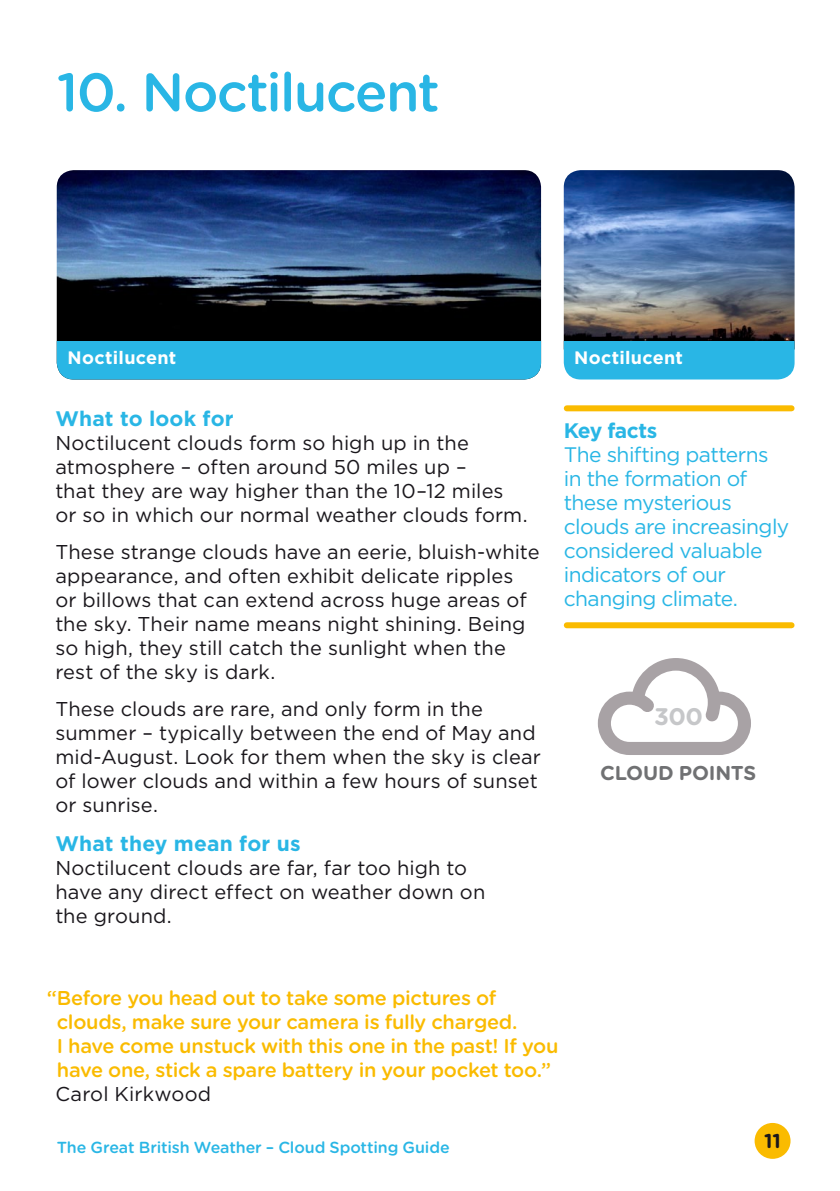
<style>
.page{position:relative;width:840px;height:1191px;background:#fff}
.page>*{position:absolute;margin:0;border:0;box-sizing:border-box;transform-origin:0 0}
.t1{font:500 54px "Gotham Rounded";letter-spacing:-.03em;color:#29b6e5}
.t2{font:700 24px "Gotham Rounded";color:#c6c7c9}
.t3{font:21px/24px "Gotham";letter-spacing:-.03em;color:#29b6e5}
.t4{font:700 21px "Gotham";letter-spacing:.005em;color:#29b6e5}
.t5{font:700 21px "Gotham";letter-spacing:-.025em;color:#29b6e5}
.t6{font:20px/24px "Gotham";letter-spacing:.005em;color:#1a171c}
.t7{font:500 20px/24px "Gotham Rounded";letter-spacing:-.015em;color:#fabb00}
.t8{font:700 20px "Gotham Rounded";letter-spacing:-.01em;color:#707173}
.t9{font:700 20px "Gotham Rounded";color:#1a171c}
.t10{font:700 18px "Gotham";letter-spacing:.015em;color:#fff}
.t11{font:500 16px "Gotham Rounded";letter-spacing:-.01em;color:#29b6e5}
</style>
<div class="page">
<div style="left:754px;top:1123px;width:36px;height:35px;background:#fabb00;border-radius:50%"></div>
<img style="left:57px;top:170px;width:483px;height:171px">
<img style="left:563px;top:170px;width:231px;height:171px">
<div style="left:566px;top:405px;width:225px;height:6px;background:#fabb00"></div>
<div style="left:566px;top:622px;width:225px;height:6px;background:#fabb00"></div>
<svg style="left:597px;top:658px;width:153px;height:97px"></svg>
<div style="left:563px;top:341px;width:231px;height:38px;background:#29b6e5"></div>
<div style="left:57px;top:341px;width:483px;height:38px;background:#29b6e5"></div>
<h1 class="t1" style="left:57px;top:54px;width:384px">10. Noctilucent</h1>
<p class="t10" style="left:68px;top:347px;width:110px">Noctilucent</p>
<p class="t10" style="left:574px;top:347px;width:110px">Noctilucent</p>
<p class="t4" style="left:55px;top:406px;width:180px">What to look for</p>
<p class="t6" style="left:55px;top:430px;width:473px">Noctilucent clouds form so high up in the atmosphere – often around 50 miles up –<br>that they are way higher than the 10–12 miles or so in which our normal weather clouds form.</p>
<p class="t6" style="left:55px;top:539px;width:485px">These strange clouds have an eerie, bluish-white appearance, and often exhibit delicate ripples<br>or billows that can extend across huge areas of the sky. Their name means night shining. Being so high, they still catch the sunlight when the rest of the sky is dark.</p>
<p class="t6" style="left:55px;top:696px;width:487px">These clouds are rare, and only form in the summer – typically between the end of May and mid-August. Look for them when the sky is clear of lower clouds and within a few hours of sunset or sunrise.</p>
<p class="t4" style="left:55px;top:831px;width:247px">What they mean for us</p>
<p class="t6" style="left:55px;top:855px;width:431px">Noctilucent clouds are far, far too high to have any direct effect on weather down on the ground.</p>
<p class="t5" style="left:563px;top:419px;width:95px">Key facts</p>
<p class="t3" style="left:563px;top:442px;width:227px">The shifting patterns in the formation of these mysterious clouds are increasingly considered valuable indicators of our changing climate.</p>
<p class="t2" style="left:653px;top:699px;width:50px">300</p>
<p class="t8" style="left:599px;top:758px;width:157px">CLOUD POINTS</p>
<p class="t7" style="left:57px;top:985px;width:503px;text-indent:-10px">“Before you head out to take some pictures of clouds, make sure your camera is fully charged.<br>I have come unstuck with this one in the past! If you have one, stick a spare battery in your pocket too.”</p>
<p class="t6" style="left:55px;top:1081px;width:157px">Carol Kirkwood</p>
<p class="t11" style="left:57px;top:1135px;width:394px">The Great British Weather – Cloud Spotting Guide</p>
<p class="t9" style="left:763px;top:1126px;width:18px">11</p>
</div>
